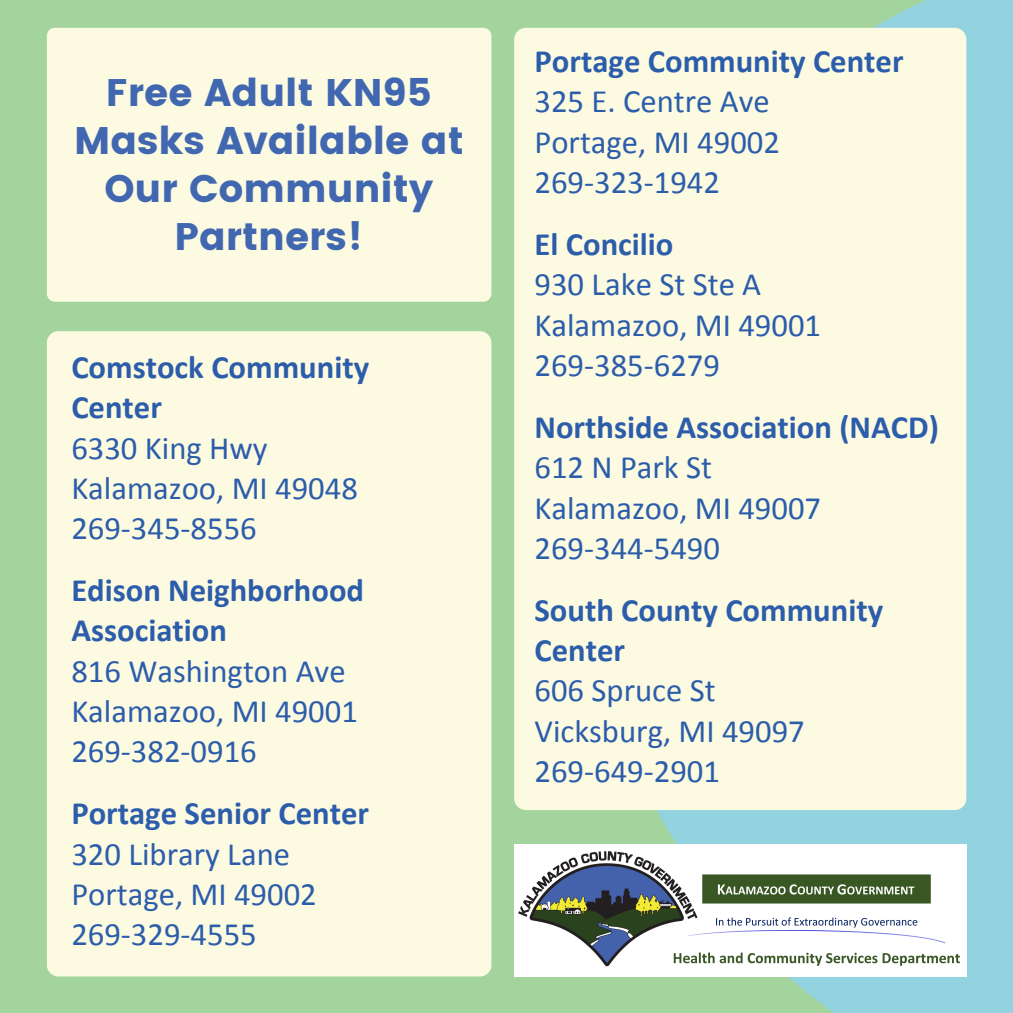
<style>
.page{position:relative;width:1013px;height:1013px;background:#fff}
.page>*{position:absolute;margin:0;border:0;box-sizing:border-box;transform-origin:0 0}
.t1{font:38.38px/47.8px "Poppins";color:#4167b1;text-align:center}
.t2{font:32.62px "Calibri";color:#2c5dab}
.t3{font:700 32.62px/40.2px "Calibri";color:#2c5dab}
</style>
<div class="page">
<div style="left:0;top:0;width:1012px;height:1012px;background:#a4d49d"></div>
<svg style="left:588px;top:0;width:424px;height:1012px;fill:#93d3df"></svg>
<div style="left:47px;top:331px;width:444px;height:645px;background:#fcfae0"></div>
<div style="left:47px;top:28px;width:444px;height:274px;background:#fcfae0"></div>
<img style="left:514px;top:844px;width:452px;height:132px">
<div style="left:514px;top:28px;width:452px;height:782px;background:#fcfae0"></div>
<p class="t1" style="left:74px;top:69px;width:391px">Free Adult KN95<br>Masks Available at<br>Our Community<br>Partners!</p>
<p class="t3" style="left:71px;top:349px;width:299px">Comstock Community<br>Center</p>
<p class="t2" style="left:71px;top:434px;width:198px">6330 King Hwy</p>
<p class="t2" style="left:71px;top:474px;width:288px">Kalamazoo, MI 49048</p>
<p class="t2" style="left:71px;top:515px;width:187px">269-345-8556</p>
<p class="t3" style="left:71px;top:573px;width:294px">Edison Neighborhood<br>Association</p>
<p class="t2" style="left:71px;top:657px;width:276px">816 Washington Ave</p>
<p class="t2" style="left:71px;top:697px;width:288px">Kalamazoo, MI 49001</p>
<p class="t2" style="left:71px;top:738px;width:187px">269-382-0916</p>
<p class="t3" style="left:71px;top:796px;width:299px">Portage Senior Center</p>
<p class="t2" style="left:71px;top:840px;width:220px">320 Library Lane</p>
<p class="t2" style="left:71px;top:880px;width:247px">Portage, MI 49002</p>
<p class="t2" style="left:71px;top:920px;width:187px">269-329-4555</p>
<p class="t3" style="left:534px;top:44px;width:370px">Portage Community Center</p>
<p class="t2" style="left:534px;top:88px;width:237px">325 E. Centre Ave</p>
<p class="t2" style="left:534px;top:128px;width:247px">Portage, MI 49002</p>
<p class="t2" style="left:534px;top:169px;width:187px">269-323-1942</p>
<p class="t3" style="left:534px;top:227px;width:140px">El Concilio</p>
<p class="t2" style="left:534px;top:271px;width:228px">930 Lake St Ste A</p>
<p class="t2" style="left:534px;top:311px;width:288px">Kalamazoo, MI 49001</p>
<p class="t2" style="left:534px;top:351px;width:187px">269-385-6279</p>
<p class="t3" style="left:534px;top:409px;width:406px">Northside Association (NACD)</p>
<p class="t2" style="left:534px;top:454px;width:179px">612 N Park St</p>
<p class="t2" style="left:534px;top:494px;width:288px">Kalamazoo, MI 49007</p>
<p class="t2" style="left:534px;top:534px;width:187px">269-344-5490</p>
<p class="t3" style="left:534px;top:592px;width:350px">South County Community<br>Center</p>
<p class="t2" style="left:534px;top:677px;width:182px">606 Spruce St</p>
<p class="t2" style="left:534px;top:717px;width:272px">Vicksburg, MI 49097</p>
<p class="t2" style="left:534px;top:757px;width:187px">269-649-2901</p>
</div>
